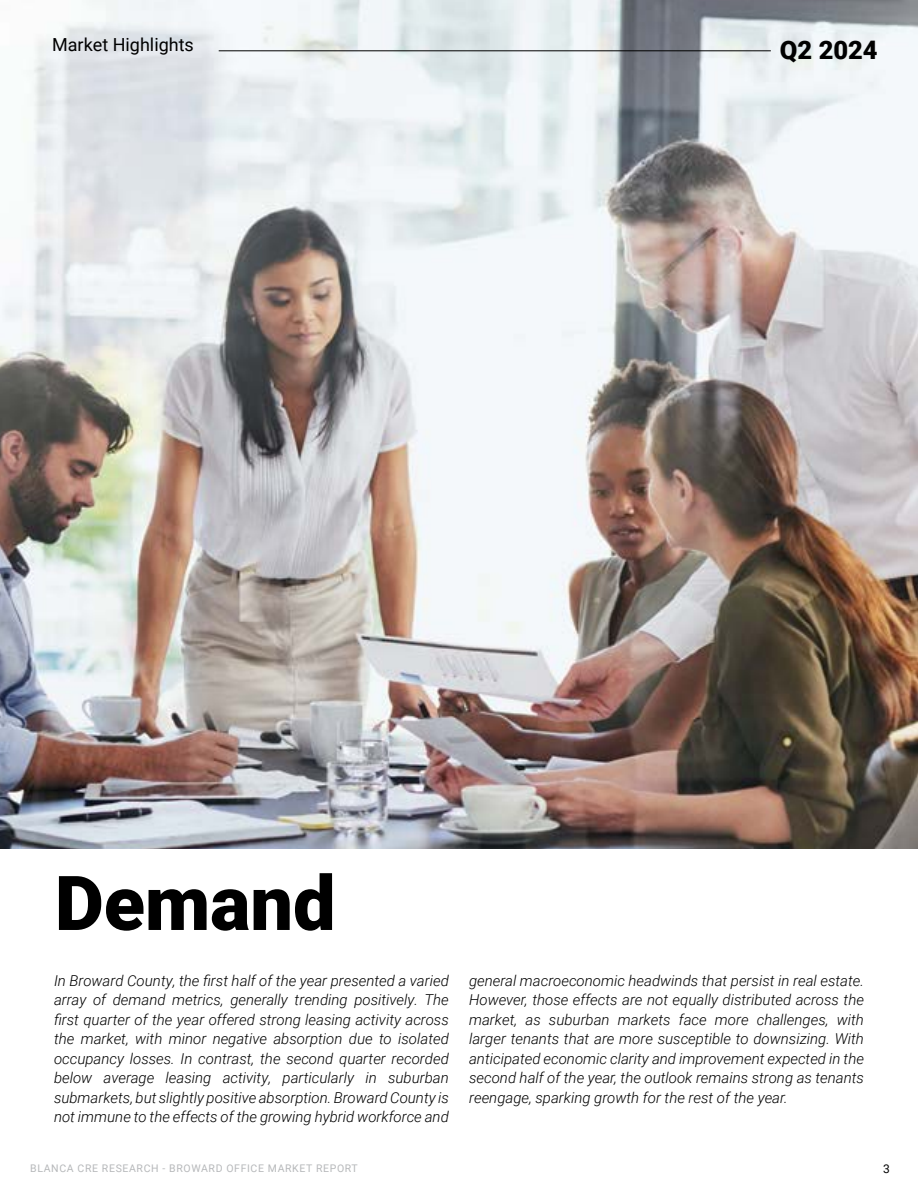
<style>
.page{position:relative;width:918px;height:1188px;background:#fff}
.page>*{position:absolute;margin:0;border:0;box-sizing:border-box;transform-origin:0 0}
.t1{font:900 75.75px "Roboto";color:#000}
.t2{font:900 25.5px "Roboto";color:#000}
.t3{font:18px "Roboto";color:#000}
.t4{font:italic 300 15px/19.5px "Roboto";color:#000;text-align:justify}
.t5{font:12px "Roboto";color:#000}
.t6{font:10.5px "Roboto";letter-spacing:.06em;color:#b6b8ba}
</style>
<div class="page">
<img style="left:0;top:0;width:918px;height:848px">
<hr style="left:219px;top:50px;width:552px;height:1px;background:#000">
<h2 class="t2" style="left:780px;top:25px;width:99px">4Q 2023</h2>
<p class="t3" style="left:52px;top:32px;width:143px">Market Highlights</p>
<h2 class="t2" style="left:780px;top:32px;width:99px">Q2 2024</h2>
<h1 class="t1" style="left:55px;top:850px;width:282px">Demand</h1>
<p class="t4" style="left:54px;top:970px;width:396px">In Broward County, the first half of the year presented a varied array of demand metrics, generally trending positively. The first quarter of the year offered strong leasing activity across the market, with minor negative absorption due to isolated occupancy losses. In contrast, the second quarter recorded below average leasing activity, particularly in suburban submarkets, but slightly positive absorption. Broward County is not immune to the effects of the growing hybrid workforce and</p>
<p class="t4" style="left:469px;top:970px;width:396px">general macroeconomic headwinds that persist in real estate.<br>However, those effects are not equally distributed across the market, as suburban markets face more challenges, with larger tenants that are more susceptible to downsizing. With anticipated economic clarity and improvement expected in the second half of the year, the outlook remains strong as tenants reengage, sparking growth for the rest of the year.</p>
<p class="t6" style="left:30px;top:1160px;width:329px">BLANCA CRE RESEARCH - BROWARD OFFICE MARKET REPORT</p>
<p class="t5" style="left:883px;top:1160px;width:8px">3</p>
</div>
